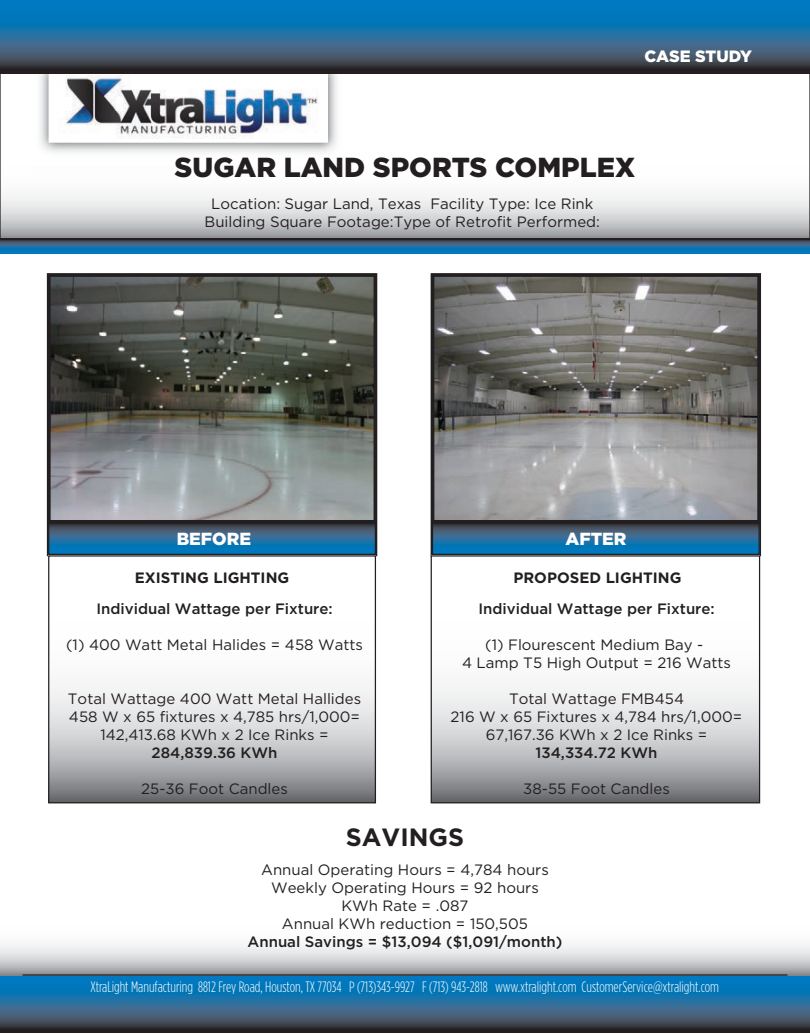
<style>
.page{position:relative;width:810px;height:1035px;background:#fff}
.page>*{position:absolute;margin:0;border:0;box-sizing:border-box;transform-origin:0 0}
.t1{font:900 27.5px "Gotham";color:#231f20}
.t2{font:700 25px "Gotham";color:#231f20}
.t3{font:900 17.5px "Gotham";color:#fff}
.t4{font:900 16.38px "Gotham";letter-spacing:-.005em;color:#fff}
.t5{font:15px/18px "Gotham";color:#231f20;text-align:center}
.t6{font:300 15px "Gotham Condensed";color:#fff}
.t7{font:500 15px "Gotham";color:#231f20}
.t8{font:700 15px "Gotham";color:#231f20}
</style>
<div class="page">
<svg style="left:0;top:975px;width:810px;height:58px;background:#24628b"></svg>
<svg style="left:0;top:944px;width:810px;height:31px"></svg>
<svg style="left:2px;top:73px;width:806px;height:165px"></svg>
<img style="left:29px;top:73px;width:324px;height:97px">
<img style="left:34px;top:73px;width:309px;height:85px">
<img style="left:49px;top:73px;width:279px;height:69px">
<img style="left:59px;top:75px;width:259px;height:63px">
<img style="left:52px;top:278px;width:320px;height:242px">
<div style="left:47px;top:273px;width:330px;height:283px;border:4px solid #231f20"></div>
<svg style="left:50px;top:522px;width:324px;height:31px;background:#26638b"></svg>
<div style="left:48px;top:520px;width:328px;height:35px;border:1px solid #231f20"></div>
<img style="left:436px;top:278px;width:320px;height:242px">
<div style="left:431px;top:273px;width:330px;height:283px;border:4px solid #231f20"></div>
<svg style="left:434px;top:522px;width:324px;height:31px;background:#26638b"></svg>
<div style="left:432px;top:520px;width:328px;height:35px;border:1px solid #231f20"></div>
<svg style="left:0;top:0;width:810px;height:73px;background:#22648f"></svg>
<svg style="left:50px;top:686px;width:324px;height:115px;background:#c1c2c4"></svg>
<div style="left:48px;top:555px;width:328px;height:248px;border:1px solid #231f20"></div>
<svg style="left:433px;top:686px;width:325px;height:115px;background:#c1c2c4"></svg>
<div style="left:431px;top:555px;width:329px;height:248px;border:1px solid #231f20"></div>
<hr style="left:22px;top:974px;width:766px;height:2px;background:#231f20">
<svg style="left:0;top:238px;width:810px;height:15px;background:#235f86"></svg>
<p class="t4" style="left:644px;top:46px;width:109px">CASE STUDY</p>
<h1 class="t1" style="left:175px;top:151px;width:462px">SUGAR LAND SPORTS COMPLEX</h1>
<p class="t5" style="left:205px;top:194px;width:397px">Location: Sugar Land, Texas Facility Type: Ice Rink<br>Building Square Footage:Type of Retrofit Performed:</p>
<p class="t3" style="left:177px;top:528px;width:76px">BEFORE</p>
<p class="t3" style="left:565px;top:528px;width:63px">AFTER</p>
<p class="t8" style="left:135px;top:569px;width:156px">EXISTING LIGHTING</p>
<p class="t7" style="left:96px;top:600px;width:238px">Individual Wattage per Fixture:</p>
<p class="t5" style="left:66px;top:635px;width:298px">(1) 400 Watt Metal Halides = 458 Watts</p>
<p class="t8" style="left:513px;top:569px;width:170px">PROPOSED LIGHTING</p>
<p class="t7" style="left:478px;top:600px;width:238px">Individual Wattage per Fixture:</p>
<p class="t5" style="left:462px;top:635px;width:271px">(1) Flourescent Medium Bay -<br>4 Lamp T5 High Output = 216 Watts</p>
<p class="t5" style="left:451px;top:689px;width:293px">Total Wattage FMB454<br>216 W x 65 Fixtures x 4,784 hrs/1,000=<br>67,167.36 KWh x 2 Ice Rinks =</p>
<p class="t7" style="left:536px;top:744px;width:123px">134,334.72 KWh</p>
<p class="t5" style="left:523px;top:779px;width:148px">38-55 Foot Candles</p>
<h2 class="t2" style="left:346px;top:823px;width:120px">SAVINGS</h2>
<p class="t5" style="left:261px;top:860px;width:289px">Annual Operating Hours = 4,784 hours<br>Weekly Operating Hours = 92 hours<br>KWh Rate = .087<br>Annual KWh reduction = 150,505</p>
<p class="t7" style="left:248px;top:933px;width:316px">Annual Savings = $13,094 ($1,091/month)</p>
<p class="t6" style="left:91px;top:979px;width:630px">XtraLight Manufacturing 8812 Frey Road, Houston, TX 77034 P (713)343-9927 F (713) 943-2818 www.xtralight.com CustomerService@xtralight.com</p>
<p class="t5" style="left:68px;top:689px;width:295px">Total Wattage 400 Watt Metal Hallides<br>458 W x 65 fixtures x 4,785 hrs/1,000=<br>142,413.68 KWh x 2 Ice Rinks =</p>
<p class="t7" style="left:152px;top:744px;width:128px">284,839.36 KWh</p>
<p class="t5" style="left:141px;top:779px;width:148px">25-36 Foot Candles</p>
</div>
